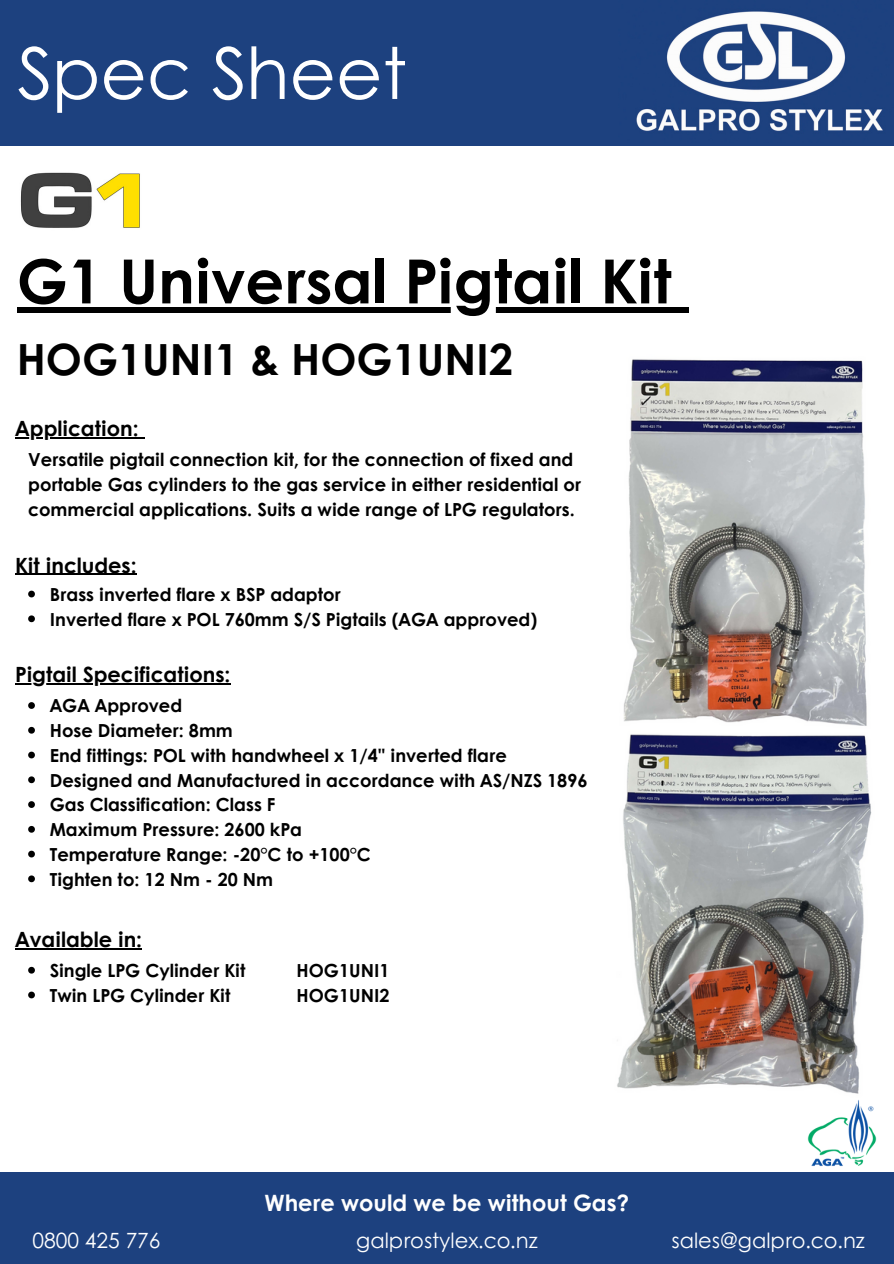
<style>
.page{position:relative;width:894px;height:1264px;background:#fff}
.page>*{position:absolute;margin:0;border:0;box-sizing:border-box;transform-origin:0 0}
.t1{font:71.4px "Century Gothic";color:#fff}
.t2{font:700 60.9px "Century Gothic";color:#000}
.t3{font:700 42.9px "Century Gothic";color:#000}
.t4{font:700 22.5px "Century Gothic";color:#fff}
.t5{font:700 21px "Century Gothic";color:#000}
.t6{font:21px "Century Gothic";color:#fff}
.t7{font:700 18px/24.8px "Century Gothic";color:#000}
</style>
<div class="page">
<div style="left:0;top:0;width:893px;height:145px;background:#1d417f"></div>
<div style="left:0;top:1172px;width:893px;height:91px;background:#1d417f"></div>
<img style="left:636px;top:11px;width:247px;height:120px">
<img style="left:20px;top:172px;width:120px;height:56px">
<img style="left:612px;top:307px;width:255px;height:419px">
<img style="left:807px;top:1100px;width:70px;height:67px">
<img style="left:617px;top:734px;width:255px;height:360px">
<div style="left:17px;top:307px;width:654px;height:5px;background:#000"></div>
<div style="left:671px;top:307px;width:17px;height:5px;background:#000"></div>
<hr style="left:15px;top:683px;width:215px;height:1px;background:#000">
<svg style="left:28px;top:702px;width:7px;height:7px"></svg>
<svg style="left:28px;top:727px;width:7px;height:6px"></svg>
<svg style="left:28px;top:751px;width:7px;height:7px"></svg>
<svg style="left:28px;top:776px;width:7px;height:7px"></svg>
<svg style="left:28px;top:801px;width:7px;height:7px"></svg>
<svg style="left:28px;top:826px;width:7px;height:6px"></svg>
<svg style="left:28px;top:850px;width:7px;height:7px"></svg>
<svg style="left:28px;top:875px;width:7px;height:7px"></svg>
<hr style="left:15px;top:437px;width:123px;height:1px;background:#000">
<hr style="left:15px;top:573px;width:122px;height:2px;background:#000">
<svg style="left:28px;top:590px;width:7px;height:7px"></svg>
<svg style="left:28px;top:615px;width:7px;height:7px"></svg>
<hr style="left:15px;top:948px;width:127px;height:1px;background:#000">
<svg style="left:28px;top:966px;width:7px;height:7px"></svg>
<svg style="left:28px;top:991px;width:7px;height:7px"></svg>
<h3 class="t1" style="left:17px;top:19px;width:391px">Spec Sheet</h3>
<h4 class="t2" style="left:17px;top:235px;width:656px">G1 Universal Pigtail Kit</h4>
<p class="t3" style="left:17px;top:327px;width:498px">HOG1UNI1 &amp; HOG1UNI2</p>
<h4 class="t5" style="left:15px;top:413px;width:125px">Application:</h4>
<p class="t7" style="left:28px;top:446px;width:554px">Versatile pigtail connection kit, for the connection of fixed and portable Gas cylinders to the gas service in either residential or commercial applications. Suits a wide range of LPG regulators.</p>
<p class="t5" style="left:15px;top:549px;width:123px">Kit includes:</p>
<p class="t7" style="left:50px;top:581px;width:292px">Brass inverted flare x BSP adaptor</p>
<p class="t7" style="left:50px;top:606px;width:489px">Inverted flare x POL 760mm S/S Pigtails (AGA approved)</p>
<h4 class="t5" style="left:15px;top:659px;width:216px">Pigtail Specifications:</h4>
<p class="t7" style="left:50px;top:692px;width:134px">AGA Approved</p>
<p class="t7" style="left:50px;top:717px;width:184px">Hose Diameter: 8mm</p>
<p class="t7" style="left:50px;top:742px;width:458px">End fittings: POL with handwheel x 1/4" inverted flare</p>
<p class="t7" style="left:50px;top:766px;width:539px">Designed and Manufactured in accordance with AS/NZS 1896</p>
<p class="t7" style="left:50px;top:791px;width:227px">Gas Classification: Class F</p>
<p class="t7" style="left:50px;top:816px;width:254px">Maximum Pressure: 2600 kPa</p>
<p class="t7" style="left:50px;top:841px;width:322px">Temperature Range: -20°C to +100°C</p>
<p class="t7" style="left:50px;top:865px;width:225px">Tighten to: 12 Nm - 20 Nm</p>
<h5 class="t5" style="left:15px;top:923px;width:128px">Available in:</h5>
<h4 class="t7" style="left:50px;top:957px;width:197px">Single LPG Cylinder Kit</h4>
<h5 class="t7" style="left:50px;top:982px;width:182px">Twin LPG Cylinder Kit</h5>
<h5 class="t7" style="left:296px;top:957px;width:94px">HOG1UNI1<br>HOG1UNI2</h5>
<p class="t4" style="left:264px;top:1185px;width:366px">Where would we be without Gas?</p>
<h4 class="t6" style="left:33px;top:1224px;width:129px">0800 425 776</h4>
<p class="t6" style="left:356px;top:1224px;width:183px">galprostylex.co.nz</p>
<p class="t6" style="left:671px;top:1224px;width:195px">sales@galpro.co.nz</p>
</div>
